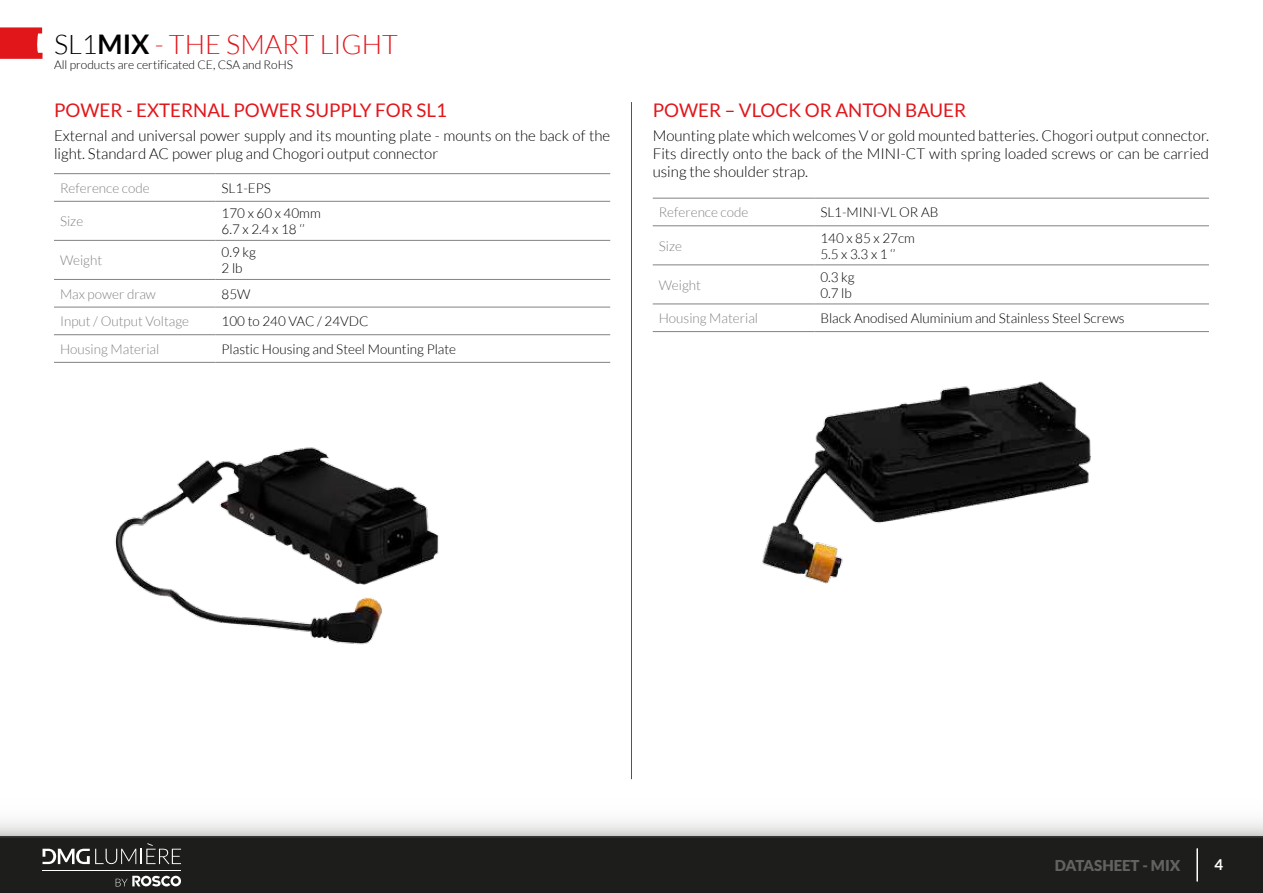
<style>
.page{position:relative;width:1263px;height:893px;background:#fff}
.page>*{position:absolute;margin:0;border:0;box-sizing:border-box;transform-origin:0 0}
.t1{font:300 27px "Lato";color:#e1161b}
.t2{font:18.75px "Lato";color:#e1161b}
.t3{font:300 15px/18px "Lato";color:#000}
.t4{font:900 15px "Lato";color:#636262}
.t5{font:700 15px "Lato";color:#fff}
.t6{font:300 13.5px/16.2px "Lato";color:#000}
.t7{font:300 13.5px "Lato";color:#838282}
.t8{font:300 12px "Lato";color:#000}
.s1{color:#000}
.s2{font-weight:700;color:#000}
</style>
<div class="page">
<hr style="left:631px;top:102px;width:1px;height:677px;background:#e1161b">
<div style="left:0;top:837px;width:1263px;height:56px;background:#1d1d1b"></div>
<hr style="left:1196px;top:849px;width:2px;height:32px;background:#fff">
<svg style="left:0;top:779px;width:1263px;height:58px"></svg>
<svg style="left:0;top:27px;width:43px;height:32px"></svg>
<svg style="left:116px;top:876px;width:65px;height:10px"></svg>
<hr style="left:43px;top:870px;width:138px;height:1px;background:#fff">
<svg style="left:43px;top:843px;width:138px;height:21px"></svg>
<hr style="left:54px;top:279px;width:162px;height:1px;background:#838282">
<hr style="left:216px;top:279px;width:394px;height:1px;background:#838282">
<hr style="left:54px;top:173px;width:162px;height:1px;background:#838282">
<hr style="left:216px;top:173px;width:394px;height:1px;background:#838282">
<hr style="left:54px;top:201px;width:162px;height:1px;background:#838282">
<hr style="left:216px;top:201px;width:394px;height:1px;background:#838282">
<hr style="left:54px;top:240px;width:162px;height:1px;background:#838282">
<hr style="left:216px;top:240px;width:394px;height:1px;background:#838282">
<hr style="left:54px;top:307px;width:162px;height:1px;background:#838282">
<hr style="left:216px;top:307px;width:394px;height:1px;background:#838282">
<hr style="left:54px;top:334px;width:162px;height:1px;background:#838282">
<hr style="left:216px;top:334px;width:394px;height:1px;background:#838282">
<hr style="left:54px;top:362px;width:162px;height:1px;background:#838282">
<hr style="left:216px;top:362px;width:394px;height:1px;background:#838282">
<hr style="left:653px;top:198px;width:161px;height:1px;background:#838282">
<hr style="left:814px;top:198px;width:395px;height:1px;background:#838282">
<hr style="left:653px;top:226px;width:161px;height:1px;background:#838282">
<hr style="left:814px;top:226px;width:395px;height:1px;background:#838282">
<hr style="left:653px;top:265px;width:161px;height:1px;background:#838282">
<hr style="left:814px;top:265px;width:395px;height:1px;background:#838282">
<hr style="left:653px;top:304px;width:161px;height:1px;background:#838282">
<hr style="left:814px;top:304px;width:395px;height:1px;background:#838282">
<hr style="left:653px;top:331px;width:161px;height:1px;background:#838282">
<hr style="left:814px;top:331px;width:395px;height:1px;background:#838282">
<img style="left:762px;top:381px;width:329px;height:203px">
<img style="left:115px;top:447px;width:324px;height:198px">
<h1 class="t1" style="left:54px;top:30px;width:345px"><span class="s1">SL1</span><span class="s2">MIX</span> - THE SMART LIGHT</h1>
<p class="t8" style="left:54px;top:58px;width:240px">All products are certificated CE, CSA and RoHS</p>
<p class="t2" style="left:54px;top:100px;width:394px">POWER - EXTERNAL POWER SUPPLY FOR SL1</p>
<p class="t3" style="left:54px;top:127px;width:558px">External and universal power supply and its mounting plate - mounts on the back of the light. Standard AC power plug and Chogori output connector</p>
<p class="t7" style="left:60px;top:181px;width:91px">Reference code</p>
<p class="t6" style="left:222px;top:180px;width:51px">SL1-EPS</p>
<p class="t7" style="left:60px;top:214px;width:25px">Size</p>
<p class="t6" style="left:222px;top:205px;width:101px">170 x 60 x 40mm<br>6.7 x 2.4 x 18 ‘’</p>
<p class="t7" style="left:60px;top:253px;width:44px">Weight</p>
<p class="t6" style="left:222px;top:244px;width:36px">0.9 kg<br>2 lb</p>
<p class="t7" style="left:60px;top:287px;width:97px">Max power draw</p>
<p class="t6" style="left:222px;top:286px;width:30px">85W</p>
<p class="t7" style="left:60px;top:314px;width:131px">Input / Output Voltage</p>
<p class="t6" style="left:222px;top:313px;width:149px">100 to 240 VAC / 24VDC</p>
<p class="t7" style="left:60px;top:342px;width:101px">Housing Material</p>
<p class="t6" style="left:222px;top:341px;width:236px">Plastic Housing and Steel Mounting Plate</p>
<p class="t2" style="left:653px;top:100px;width:315px">POWER – VLOCK OR ANTON BAUER</p>
<p class="t3" style="left:653px;top:126px;width:558px;text-align:justify">Mounting plate which welcomes V or gold mounted batteries. Chogori output connector.<br>Fits directly onto the back of the MINI-CT with spring loaded screws or can be carried using the shoulder strap.</p>
<p class="t7" style="left:659px;top:205px;width:91px">Reference code</p>
<p class="t6" style="left:820px;top:205px;width:120px">SL1-MINI-VL OR AB</p>
<p class="t7" style="left:659px;top:239px;width:25px">Size</p>
<p class="t6" style="left:820px;top:230px;width:96px">140 x 85 x 27cm<br>5.5 x 3.3 x 1 ‘’</p>
<p class="t7" style="left:659px;top:278px;width:44px">Weight</p>
<p class="t6" style="left:820px;top:269px;width:36px">0.3 kg<br>0.7 lb</p>
<p class="t7" style="left:659px;top:311px;width:101px">Housing Material</p>
<p class="t6" style="left:820px;top:310px;width:306px">Black Anodised Aluminium and Stainless Steel Screws</p>
<p class="t4" style="left:1055px;top:856px;width:127px">DATASHEET - MIX</p>
<p class="t5" style="left:1214px;top:856px;width:10px">4</p>
</div>
